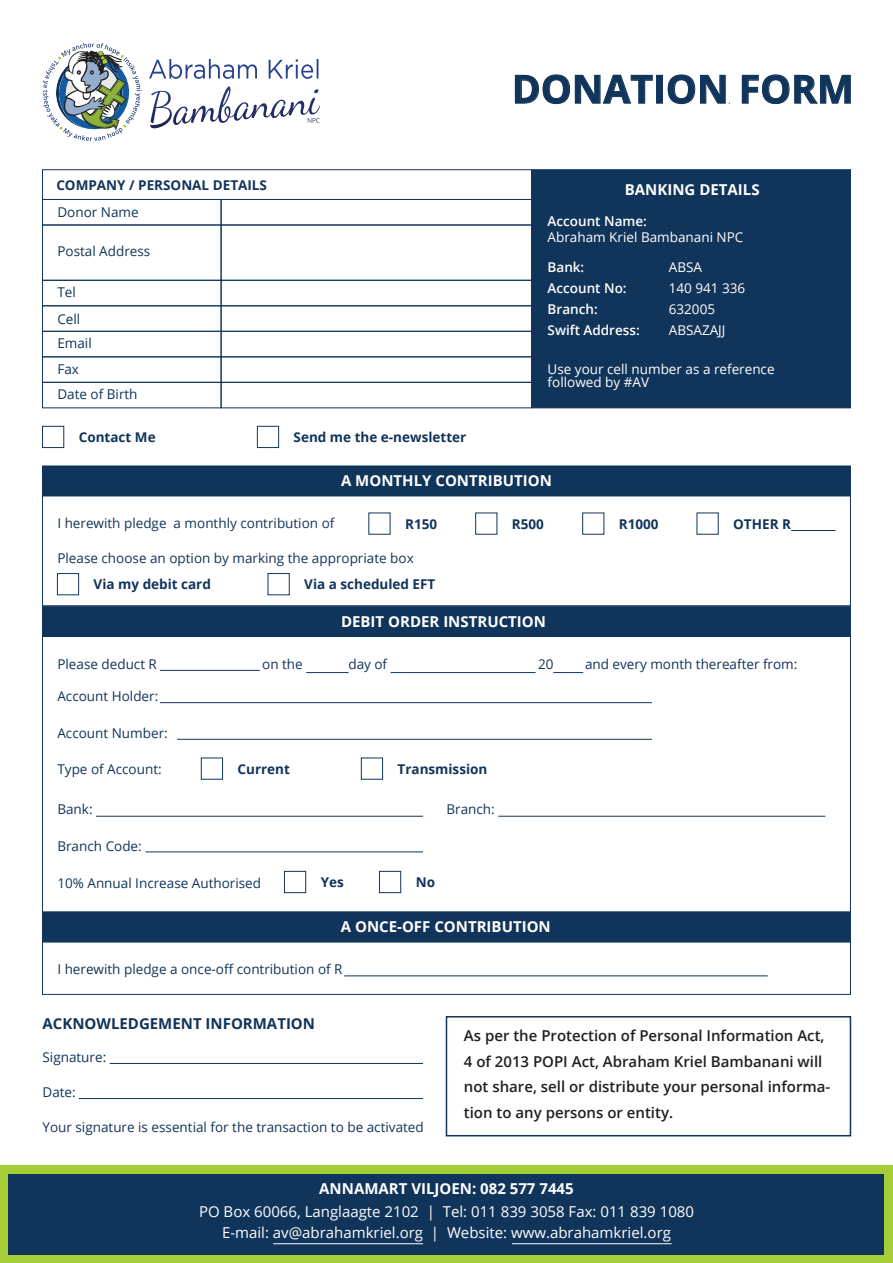
<style>
.page{position:relative;width:893px;height:1263px;background:#fff}
.page>*{position:absolute;margin:0;border:0;box-sizing:border-box;transform-origin:0 0}
.t1{font:700 39px "Open Sans";color:#11345a}
.t2{font:600 15px/25.5px "Open Sans";color:#231f20}
.t3{font:15px/21px "Open Sans";color:#fff;text-align:center}
.t4{font:700 15px "Open Sans";color:#fff}
.t5{font:700 15px "Open Sans";color:#11345a}
.t6{font:700 15px "Open Sans";color:#fff}
.t7{font:13.5px/25.5px "Open Sans";color:#11345a}
.t8{font:700 13.5px "Open Sans";color:#11345a}
.t9{font:13.5px/21px "Open Sans";color:#fff}
.t10{font:600 13.5px/21px "Open Sans";color:#fff}
</style>
<div class="page">
<svg style="left:515px;top:74px;width:138px;height:30px"></svg>
<div style="left:656px;top:75px;width:7px;height:29px;border:1px solid #11345a"></div>
<svg style="left:667px;top:74px;width:63px;height:30px"></svg>
<svg style="left:742px;top:74px;width:109px;height:30px"></svg>
<div style="left:531px;top:169px;width:320px;height:239px;background:#11345a;border:1px solid #11345a"></div>
<div style="left:42px;top:225px;width:179px;height:56px;border:1px solid #11345a"></div>
<div style="left:42px;top:356px;width:179px;height:27px;border:1px solid #11345a"></div>
<div style="left:42px;top:331px;width:179px;height:26px;border:1px solid #11345a"></div>
<div style="left:42px;top:305px;width:179px;height:27px;border:1px solid #11345a"></div>
<div style="left:42px;top:280px;width:179px;height:26px;border:1px solid #11345a"></div>
<div style="left:42px;top:199px;width:179px;height:26px;border:1px solid #11345a"></div>
<div style="left:221px;top:225px;width:311px;height:56px;border:1px solid #11345a"></div>
<div style="left:221px;top:356px;width:311px;height:27px;border:1px solid #11345a"></div>
<div style="left:221px;top:331px;width:311px;height:26px;border:1px solid #11345a"></div>
<div style="left:221px;top:305px;width:311px;height:27px;border:1px solid #11345a"></div>
<div style="left:221px;top:280px;width:311px;height:26px;border:1px solid #11345a"></div>
<div style="left:221px;top:199px;width:311px;height:26px;border:1px solid #11345a"></div>
<div style="left:42px;top:169px;width:490px;height:31px;border:1px solid #11345a"></div>
<div style="left:42px;top:466px;width:809px;height:30px;background:#11345a"></div>
<div style="left:42px;top:495px;width:809px;height:111px;border:1px solid #11345a"></div>
<div style="left:42px;top:606px;width:809px;height:31px;background:#11345a;border:1px solid #11345a"></div>
<div style="left:42px;top:912px;width:809px;height:30px;background:#11345a"></div>
<div style="left:42px;top:941px;width:809px;height:54px;border:1px solid #11345a"></div>
<div style="left:42px;top:426px;width:22px;height:22px;border:1px solid #11345a"></div>
<div style="left:257px;top:426px;width:22px;height:22px;border:1px solid #11345a"></div>
<div style="left:57px;top:573px;width:22px;height:22px;border:1px solid #11345a"></div>
<div style="left:201px;top:758px;width:22px;height:22px;border:1px solid #11345a"></div>
<div style="left:361px;top:758px;width:22px;height:22px;border:1px solid #11345a"></div>
<div style="left:284px;top:871px;width:22px;height:22px;border:1px solid #11345a"></div>
<div style="left:379px;top:871px;width:22px;height:22px;border:1px solid #11345a"></div>
<div style="left:268px;top:573px;width:22px;height:22px;border:1px solid #11345a"></div>
<div style="left:475px;top:513px;width:22px;height:22px;border:1px solid #11345a"></div>
<div style="left:582px;top:513px;width:22px;height:22px;border:1px solid #11345a"></div>
<div style="left:446px;top:1016px;width:405px;height:120px;border:2px solid #11345a"></div>
<hr style="left:791px;top:530px;width:44px;height:1px;background:#11345a">
<hr style="left:160px;top:670px;width:100px;height:1px;background:#11345a">
<hr style="left:160px;top:702px;width:492px;height:1px;background:#11345a">
<hr style="left:96px;top:816px;width:327px;height:1px;background:#11345a">
<hr style="left:110px;top:1063px;width:313px;height:1px;background:#11345a">
<hr style="left:79px;top:1098px;width:344px;height:1px;background:#11345a">
<hr style="left:498px;top:816px;width:327px;height:1px;background:#11345a">
<hr style="left:344px;top:975px;width:424px;height:1px;background:#11345a">
<hr style="left:146px;top:851px;width:277px;height:1px;background:#11345a">
<hr style="left:306px;top:672px;width:43px;height:1px;background:#11345a">
<hr style="left:391px;top:672px;width:145px;height:1px;background:#11345a">
<hr style="left:553px;top:672px;width:30px;height:1px;background:#11345a">
<svg style="left:149px;top:59px;width:169px;height:20px"></svg>
<svg style="left:173px;top:86px;width:56px;height:39px"></svg>
<svg style="left:43px;top:43px;width:99px;height:98px"></svg>
<svg style="left:308px;top:118px;width:12px;height:5px"></svg>
<div style="left:0;top:1165px;width:893px;height:98px;background:#a5cd3a"></div>
<div style="left:9px;top:1174px;width:875px;height:80px;background:#11345a"></div>
<hr style="left:273px;top:1243px;width:150px;height:1px;background:#fff">
<hr style="left:512px;top:1243px;width:160px;height:1px;background:#fff">
<hr style="left:177px;top:739px;width:475px;height:1px;background:#11345a">
<p class="t8" style="left:56px;top:175px;width:212px">COMPANY / PERSONAL DETAILS</p>
<p class="t7" style="left:57px;top:199px;width:83px">Donor Name</p>
<p class="t7" style="left:57px;top:238px;width:94px">Postal Address</p>
<p class="t7" style="left:57px;top:279px;width:24px;line-height:26.7px">Tel<br>Cell</p>
<p class="t7" style="left:57px;top:330px;width:82px">Email<br>Fax<br>Date of Birth</p>
<p class="t8" style="left:79px;top:428px;width:78px">Contact Me</p>
<p class="t8" style="left:294px;top:428px;width:174px">Send me the e-newsletter</p>
<h1 class="t1" style="left:512px;top:62px;width:343px">DONATION FORM</h1>
<p class="t4" style="left:625px;top:179px;width:136px">BANKING DETAILS</p>
<p class="t10" style="left:548px;top:210px;width:101px">Account Name:</p>
<p class="t9" style="left:548px;top:226px;width:197px">Abraham Kriel Bambanani NPC</p>
<p class="t10" style="left:548px;top:256px;width:94px">Bank:<br>Account No:<br>Branch:<br>Swift Address:</p>
<p class="t9" style="left:548px;top:362px;width:229px;line-height:13.5px">Use your cell number as a reference followed by #AV</p>
<p class="t9" style="left:669px;top:256px;width:78px">ABSA<br>140 941 336<br>632005<br>ABSAZAJJ</p>
<p class="t4" style="left:341px;top:470px;width:212px">A MONTHLY CONTRIBUTION</p>
<p class="t7" style="left:57px;top:510px;width:279px">I herewith pledge a monthly contribution of</p>
<p class="t8" style="left:405px;top:514px;width:34px">R150</p>
<p class="t7" style="left:57px;top:545px;width:358px">Please choose an option by marking the appropriate box</p>
<p class="t8" style="left:94px;top:575px;width:119px">Via my debit card</p>
<p class="t8" style="left:304px;top:575px;width:133px">Via a scheduled EFT</p>
<p class="t8" style="left:512px;top:514px;width:34px">R500</p>
<p class="t8" style="left:619px;top:514px;width:41px">R1000</p>
<p class="t8" style="left:733px;top:514px;width:59px">OTHER R</p>
<p class="t6" style="left:341px;top:611px;width:206px">DEBIT ORDER INSTRUCTION</p>
<p class="t7" style="left:57px;top:651px;width:101px">Please deduct R</p>
<p class="t7" style="left:262px;top:651px;width:42px">on the</p>
<p class="t7" style="left:348px;top:651px;width:40px">day of</p>
<p class="t7" style="left:538px;top:651px;width:17px">20</p>
<p class="t7" style="left:585px;top:651px;width:214px">and every month thereafter from:</p>
<p class="t7" style="left:57px;top:683px;width:102px">Account Holder:</p>
<p class="t7" style="left:57px;top:720px;width:112px">Account Number:</p>
<p class="t7" style="left:57px;top:756px;width:106px">Type of Account:</p>
<p class="t7" style="left:57px;top:796px;width:37px">Bank:</p>
<p class="t7" style="left:57px;top:832px;width:86px">Branch Code:</p>
<p class="t8" style="left:238px;top:759px;width:54px">Current</p>
<p class="t8" style="left:398px;top:759px;width:91px">Transmission</p>
<p class="t7" style="left:446px;top:796px;width:50px">Branch:</p>
<p class="t7" style="left:57px;top:870px;width:205px">10% Annual Increase Authorised</p>
<p class="t8" style="left:321px;top:873px;width:25px">Yes</p>
<p class="t8" style="left:416px;top:873px;width:21px">No</p>
<p class="t4" style="left:341px;top:916px;width:211px">A ONCE-OFF CONTRIBUTION</p>
<p class="t7" style="left:57px;top:956px;width:287px">I herewith pledge a once-off contribution of R</p>
<p class="t5" style="left:43px;top:1013px;width:274px">ACKNOWLEDGEMENT INFORMATION</p>
<p class="t7" style="left:43px;top:1044px;width:65px">Signature:</p>
<p class="t7" style="left:43px;top:1079px;width:35px">Date:</p>
<p class="t7" style="left:43px;top:1114px;width:383px">Your signature is essential for the transaction to be activated</p>
<p class="t2" style="left:464px;top:1023px;width:368px">As per the Protection of Personal Information Act, 4 of 2013 POPI Act, Abraham Kriel Bambanani will not share, sell or distribute your personal informa&shy;tion to any persons or entity.</p>
<p class="t4" style="left:319px;top:1178px;width:256px">ANNAMART VILJOEN: 082 577 7445</p>
<p class="t3" style="left:199px;top:1200px;width:497px">PO Box 60066, Langlaagte 2102 | Tel: 011 839 3058 Fax: 011 839 1080<br>E-mail: av@abrahamkriel.org | Website: www.abrahamkriel.org</p>
</div>
